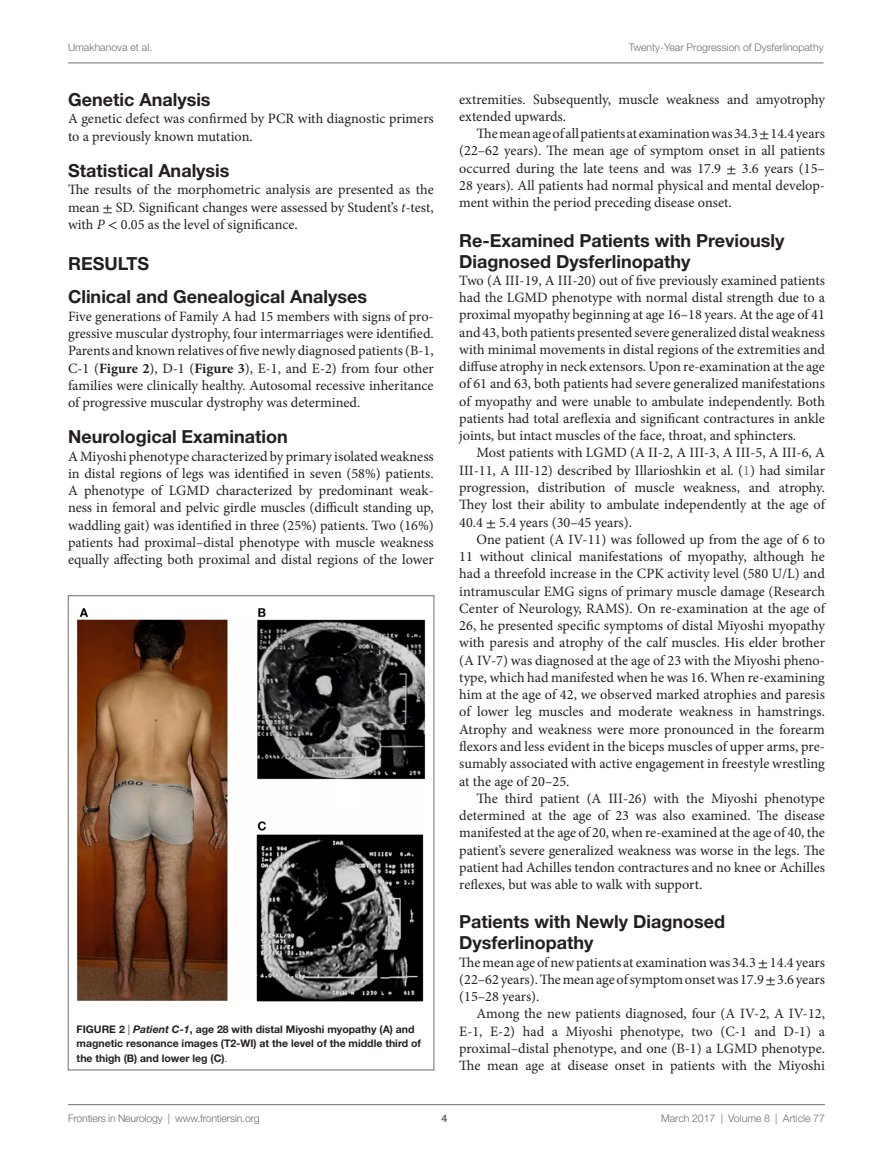
<style>
.page{position:relative;width:893px;height:1170px;background:#fff}
.page>*{position:absolute;margin:0;border:0;box-sizing:border-box;transform-origin:0 0}
.t1{font:700 18px/21px "Helvetica Neue LT Std";color:#231f20}
.t2{font:14.25px/17.2px "Minion Pro";color:#231f20;text-align:justify}
.t3{font:700 10.5px/14.2px "Helvetica Neue LT Std";color:#231f20}
.t4{font:300 10.5px "Helvetica Neue LT Std";color:#6c6d70}
.t5{font:700 10.5px "Helvetica Neue LT Std";color:#6c6d70}
.s1{font-family:"STIX General"}
.s2{font-style:italic}
.s3{font-weight:700}
.s4{font-weight:300}
.s5{color:#6c6d70}
</style>
<div class="page">
<img style="left:77px;top:608px;width:348px;height:394px">
<hr style="left:68px;top:63px;width:756px;height:1px;background:#6c6d70">
<hr style="left:68px;top:1104px;width:757px;height:1px;background:#6c6d70">
<p class="t4" style="left:68px;top:41px;width:86px">Umakhanova et al.</p>
<p class="t4" style="left:629px;top:41px;width:196px">Twenty-Year Progression of Dysferlinopathy</p>
<p class="t1" style="left:68px;top:89px;width:144px">Genetic Analysis</p>
<p class="t2" style="left:68px;top:110px;width:367px">A genetic defect was confirmed by PCR with diagnostic primers to a previously known mutation.</p>
<p class="t1" style="left:68px;top:160px;width:163px">Statistical Analysis</p>
<p class="t2" style="left:68px;top:181px;width:367px">The results of the morphometric analysis are presented as the mean <span class="s1">±</span> SD. Significant changes were assessed by Student’s <span class="s2">t</span>-test, with <span class="s2">P</span> <span class="s1">&lt;</span> 0.05 as the level of significance.</p>
<p class="t1" style="left:68px;top:246px;width:301px;line-height:33.8px">RESULTS<br>Clinical and Genealogical Analyses</p>
<p class="t2" style="left:68px;top:307px;width:367px">Five generations of Family A had 15 members with signs of pro&shy;gressive muscular dystrophy, four intermarriages were identified.<br>Parents and known relatives of five newly diagnosed patients (B-1, C-1 (<span class="s3">Figure 2</span>), D-1 (<span class="s3">Figure 3</span>), E-1, and E-2) from four other families were clinically healthy. Autosomal recessive inheritance of progressive muscular dystrophy was determined.</p>
<p class="t1" style="left:68px;top:426px;width:221px">Neurological Examination</p>
<p class="t2" style="left:68px;top:447px;width:367px">A Miyoshi phenotype characterized by primary isolated weakness in distal regions of legs was identified in seven (58%) patients.<br>A phenotype of LGMD characterized by predominant weak&shy;ness in femoral and pelvic girdle muscles (difficult standing up, waddling gait) was identified in three (25%) patients. Two (16%) patients had proximal–distal phenotype with muscle weakness equally affecting both proximal and distal regions of the lower</p>
<p class="t3" style="left:77px;top:1021px;width:346px">FIGURE 2 <span class="s4">|</span> <span class="s2">Patient C-1</span>, age 28 with distal Miyoshi myopathy (A) and magnetic resonance images (T2-WI) at the level of the middle third of the thigh (B) and lower leg (C)<span class="s4">.</span></p>
<p class="t2" style="left:459px;top:90px;width:367px">extremities. Subsequently, muscle weakness and amyotrophy extended upwards.</p>
<p class="t2" style="left:459px;top:125px;width:367px;text-indent:17px">The mean age of all patients at examination was 34.3 <span class="s1">±</span> 14.4 years (22–62 years). The mean age of symptom onset in all patients occurred during the late teens and was 17.9 <span class="s1">±</span> 3.6 years (15– 28 years). All patients had normal physical and mental develop&shy;ment within the period preceding disease onset.</p>
<p class="t1" style="left:459px;top:229px;width:327px">Re-Examined Patients with Previously<br>Diagnosed Dysferlinopathy</p>
<p class="t2" style="left:459px;top:272px;width:367px">Two (A III-19, A III-20) out of five previously examined patients had the LGMD phenotype with normal distal strength due to a proximal myopathy beginning at age 16–18 years. At the age of 41 and 43, both patients presented severe generalized distal weakness with minimal movements in distal regions of the extremities and diffuse atrophy in neck extensors. Upon re-examination at the age of 61 and 63, both patients had severe generalized manifestations of myopathy and were unable to ambulate independently. Both patients had total areflexia and significant contractures in ankle joints, but intact muscles of the face, throat, and sphincters.</p>
<p class="t2" style="left:459px;top:444px;width:367px;text-indent:17px">Most patients with LGMD (A II-2, A III-3, A III-5, A III-6, A III-11, A III-12) described by Illarioshkin et al. (<span class="s5">1</span>) had similar progression, distribution of muscle weakness, and atrophy.<br>They lost their ability to ambulate independently at the age of 40.4 <span class="s1">±</span> 5.4 years (30–45 years).</p>
<p class="t2" style="left:459px;top:530px;width:367px;text-indent:17px">One patient (A IV-11) was followed up from the age of 6 to 11 without clinical manifestations of myopathy, although he had a threefold increase in the CPK activity level (580 U/L) and intramuscular EMG signs of primary muscle damage (Research Center of Neurology, RAMS). On re-examination at the age of 26, he presented specific symptoms of distal Miyoshi myopathy with paresis and atrophy of the calf muscles. His elder brother (A IV-7) was diagnosed at the age of 23 with the Miyoshi pheno&shy;type, which had manifested when he was 16. When re-examining him at the age of 42, we observed marked atrophies and paresis of lower leg muscles and moderate weakness in hamstrings.<br>Atrophy and weakness were more pronounced in the forearm flexors and less evident in the biceps muscles of upper arms, pre&shy;sumably associated with active engagement in freestyle wrestling at the age of 20–25.</p>
<p class="t2" style="left:459px;top:789px;width:367px;text-indent:17px">The third patient (A III-26) with the Miyoshi phenotype determined at the age of 23 was also examined. The disease manifested at the age of 20, when re-examined at the age of 40, the patient’s severe generalized weakness was worse in the legs. The patient had Achilles tendon contractures and no knee or Achilles reflexes, but was able to walk with support.</p>
<p class="t1" style="left:459px;top:910px;width:267px">Patients with Newly Diagnosed<br>Dysferlinopathy</p>
<p class="t2" style="left:459px;top:953px;width:367px">The mean age of new patients at examination was 34.3 <span class="s1">±</span> 14.4 years (22–62 years). The mean age of symptom onset was 17.9 <span class="s1">±</span> 3.6 years (15–28 years).</p>
<p class="t2" style="left:459px;top:1005px;width:367px;text-indent:17px">Among the new patients diagnosed, four (A IV-2, A IV-12, E-1, E-2) had a Miyoshi phenotype, two (C-1 and D-1) a proximal–distal phenotype, and one (B-1) a LGMD phenotype.<br>The mean age at disease onset in patients with the Miyoshi</p>
<p class="t4" style="left:68px;top:1111px;width:193px">Frontiers in Neurology | www.frontiersin.org</p>
<p class="t4" style="left:661px;top:1111px;width:165px">March 2017 | Volume 8 | Article 77</p>
<p class="t5" style="left:441px;top:1111px;width:7px">4</p>
</div>
